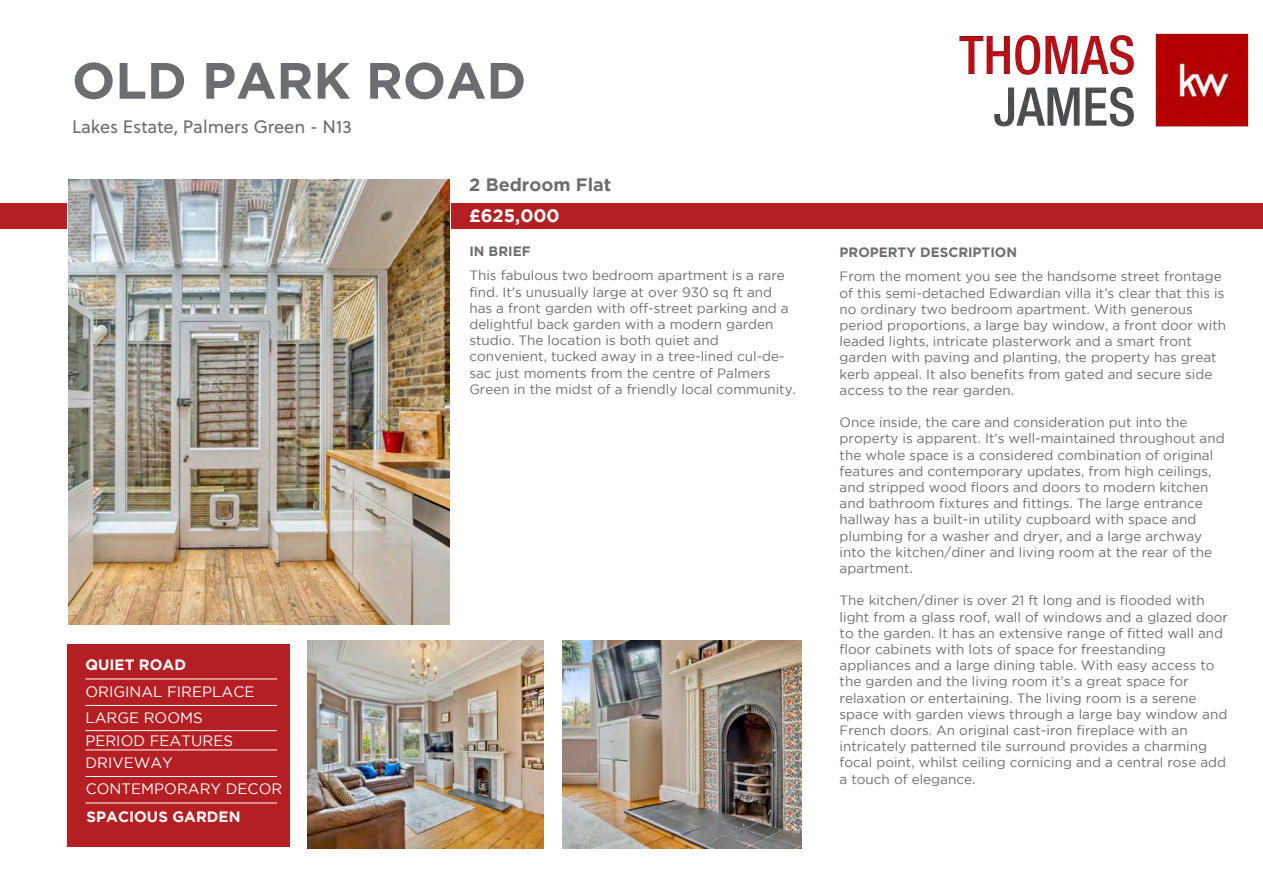
<style>
.page{position:relative;width:1263px;height:893px;background:#fff}
.page>*{position:absolute;margin:0;border:0;box-sizing:border-box;transform-origin:0 0}
.Title_-_Left_Align{font:700 51px "Gotham";color:#6c6d70}
.Title_-_Left_Align-2{font:18px "Soleil";color:#6c6d70}
.Subtitle-_Left_Align{font:700 18px "Gotham";color:#6c6d70}
.Subheading_-_Left_Al{font:700 18px "Gotham";color:#fff}
.t1{font:15px "Gotham";color:#fff}
.t2{font:700 15px "Gotham";color:#fff}
.Body_Text_-_Left_Ali{font:13.5px/16.2px "Gotham";color:#6c6d70}
.t3{font:700 13.5px "Gotham";color:#6c6d70}
.s1{font-style:inherit}
.s2{font-weight:700}
</style>
<div class="page">
<div style="left:0;top:204px;width:1263px;height:25px;background:#b51f23"></div>
<div style="left:68px;top:159px;width:383px;height:455px;background:#fff"></div>
<img style="left:308px;top:640px;width:235px;height:208px">
<img style="left:563px;top:640px;width:238px;height:208px">
<div style="left:68px;top:644px;width:222px;height:203px;background:#b51f23"></div>
<hr style="left:85px;top:679px;width:192px;height:1px;background:#fff">
<hr style="left:85px;top:705px;width:192px;height:1px;background:#fff">
<hr style="left:85px;top:750px;width:192px;height:1px;background:#fff">
<hr style="left:85px;top:776px;width:192px;height:1px;background:#fff">
<hr style="left:85px;top:803px;width:192px;height:1px;background:#fff">
<hr style="left:85px;top:730px;width:192px;height:1px;background:#fff">
<img style="left:68px;top:179px;width:381px;height:445px">
<img style="left:959px;top:33px;width:290px;height:94px">
<p class="Title_-_Left_Align" style="left:72px;top:51px;width:456px">OLD PARK ROAD</p>
<p class="Title_-_Left_Align-2" style="left:72px;top:116px;width:281px">Lakes Estate, Palmers Green - N13</p>
<p class="t2" style="left:85px;top:656px;width:102px">QUIET ROA<span class="s1">D</span></p>
<p class="t1" style="left:85px;top:683px;width:170px">ORIGINAL FIREPLACE</p>
<p class="t1" style="left:85px;top:709px;width:119px">LARGE ROOMS</p>
<p class="t1" style="left:85px;top:754px;width:89px">DRIVEWAY</p>
<p class="t1" style="left:86px;top:780px;width:198px">CONTEMPORARY DECOR</p>
<p class="t1" style="left:85px;top:732px;width:149px">PERIOD FEATURES</p>
<p class="t2" style="left:87px;top:808px;width:155px">SPACIOUS GARDEN</p>
<p class="Subtitle-_Left_Align" style="left:469px;top:174px;width:144px">2 Bedroom Flat</p>
<p class="Subheading_-_Left_Al" style="left:469px;top:206px;width:92px"><span class="s1">£</span>625,000</p>
<p class="Body_Text_-_Left_Ali" style="left:469px;top:238px;width:317px;line-height:24.8px"><span class="s2">IN BRIEF<br></span>This fabulous two bedroom apartment is a rare</p>
<p class="Body_Text_-_Left_Ali" style="left:469px;top:283px;width:328px">find. It’s unusually large at over 930 sq ft and has a front garden with off-street parking and a delightful back garden with a modern garden studio. The location is both quiet and convenient, tucked away in a tree-lined cul-de&shy;sac just moments from the centre of Palmers Green in the midst of a friendly local community.</p>
<p class="t3" style="left:839px;top:244px;width:179px">PROPERTY DESCRIPTION</p>
<p class="Body_Text_-_Left_Ali" style="left:839px;top:268px;width:388px">From the moment you see the handsome street frontage of this semi-detached Edwardian villa it’s clear that this is no ordinary two bedroom apartment. With generous period proportions, a large bay window, a front door with leaded lights, intricate plasterwork and a smart front garden with paving and planting, the property has great kerb appeal. It also benefits from gated and secure side access to the rear garden.</p>
<p class="Body_Text_-_Left_Ali" style="left:839px;top:414px;width:387px">Once inside, the care and consideration put into the property is apparent. It’s well-maintained throughout and the whole space is a considered combination of original features and contemporary updates, from high ceilings, and stripped wood floors and doors to modern kitchen and bathroom fixtures and fittings. The large entrance hallway has a built-in utility cupboard with space and plumbing for a washer and dryer, and a large archway into the kitchen/diner and living room at the rear of the apartment.</p>
<p class="Body_Text_-_Left_Ali" style="left:839px;top:592px;width:390px">The kitchen/diner is over 21 ft long and is flooded with light from a glass roof, wall of windows and a glazed door to the garden. It has an extensive range of fitted wall and floor cabinets with lots of space for freestanding appliances and a large dining table. With easy access to the garden and the living room it’s a great space for relaxation or entertaining. The living room is a serene space with garden views through a large bay window and French doors. An original cast-iron fireplace with an intricately patterned tile surround provides a charming focal point, whilst ceiling cornicing and a central rose add a touch of elegance.</p>
</div>
